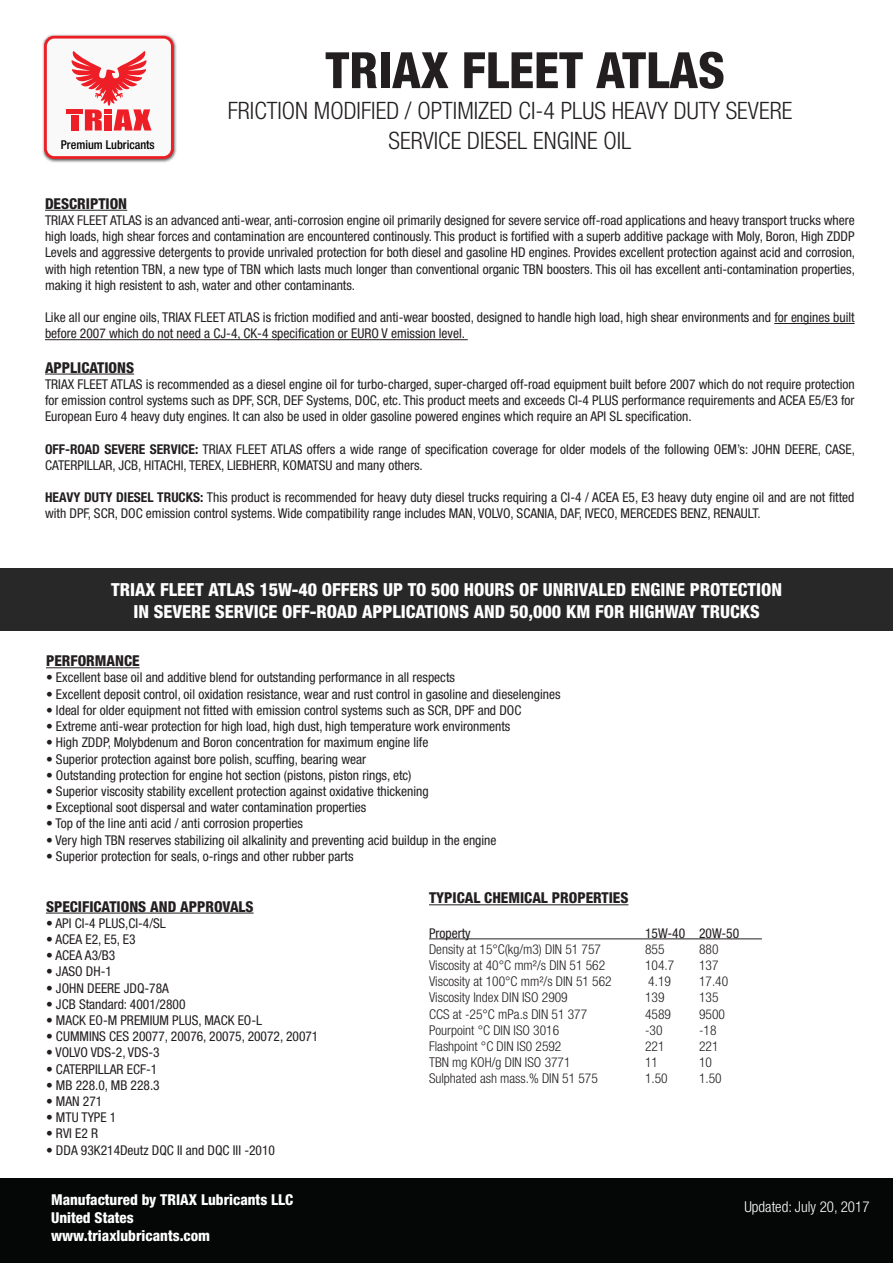
<style>
.page{position:relative;width:893px;height:1263px;background:#fff}
.page>*{position:absolute;margin:0;border:0;box-sizing:border-box;transform-origin:0 0}
.t1{font:800 condensed 50.1px "Helvetica Neue LT Pro";color:#231f20}
.t2{font:300 condensed 24px/30px "Helvetica Neue LT Pro";color:#231f20;text-align:center}
.t3{font:800 condensed 18px/21.6px "Helvetica Neue LT Pro";color:#fff;text-align:center}
.t4{font:800 condensed 15px "Helvetica Neue LT Pro";color:#231f20}
.t5{font:800 condensed 15px/18px "Helvetica Neue LT Pro";color:#fff}
.t6{font:300 condensed 15px "Helvetica Neue LT Pro";color:#fff}
.t7{font:condensed 13.5px/16.2px "Helvetica Neue LT Pro";color:#231f20}
.t8{font:300 condensed 13.5px "Helvetica Neue LT Pro";color:#231f20}
.t9{font:500 condensed 12.15px "Helvetica Neue LT Pro";color:#010101}
.s1{font-weight:700}
</style>
<div class="page">
<div style="left:0;top:568px;width:893px;height:62px;background:#282828"></div>
<img style="left:42px;top:34px;width:135px;height:129px">
<div style="left:45px;top:37px;width:127px;height:120px;background:#f9f9fa;border-radius:9px"></div>
<div style="left:44px;top:36px;width:130px;height:123px;border:3px solid #ed1e24;border-radius:9px"></div>
<svg style="left:72px;top:51px;width:80px;height:80px"></svg>
<div style="left:71px;top:115px;width:8px;height:16px;background:#ed1e25"></div>
<div style="left:67px;top:109px;width:16px;height:5px;background:#ed1e25"></div>
<hr style="left:45px;top:210px;width:82px;height:1px;background:#231f20">
<hr style="left:774px;top:323px;width:81px;height:1px;background:#231f20">
<hr style="left:45px;top:339px;width:423px;height:1px;background:#231f20">
<hr style="left:45px;top:374px;width:89px;height:1px;background:#231f20">
<hr style="left:46px;top:913px;width:208px;height:1px;background:#231f20">
<hr style="left:429px;top:904px;width:199px;height:1px;background:#231f20">
<hr style="left:429px;top:938px;width:333px;height:1px;background:#231f20">
<hr style="left:46px;top:667px;width:94px;height:1px;background:#231f20">
<div style="left:0;top:1178px;width:893px;height:85px;background:#050606"></div>
<p class="t9" style="left:61px;top:137px;width:95px">Premium Lubricants</p>
<h1 class="t1" style="left:325px;top:39px;width:401px">TRIAX FLEET ATLAS</h1>
<h2 class="t2" style="left:228px;top:95px;width:566px">FRICTION MODIFIED / OPTIMIZED CI-4 PLUS HEAVY DUTY SEVERE<br>SERVICE DIESEL ENGINE OIL</h2>
<p class="t4" style="left:45px;top:194px;width:84px">DESCRIPTION</p>
<p class="t7" style="left:45px;top:212px;width:812px;text-align:justify">TRIAX FLEET ATLAS is an advanced anti-wear, anti-corrosion engine oil primarily designed for severe service off-road applications and heavy transport trucks where high loads, high shear forces and contamination are encountered continously. This product is fortified with a superb additive package with Moly, Boron, High ZDDP Levels and aggressive detergents to provide unrivaled protection for both diesel and gasoline HD engines. Provides excellent protection against acid and corrosion, with high retention TBN, a new type of TBN which lasts much longer than conventional organic TBN boosters. This oil has excellent anti-contamination properties, making it high resistent to ash, water and other contaminants.</p>
<p class="t7" style="left:45px;top:309px;width:811px">Like all our engine oils, TRIAX FLEET ATLAS is friction modified and anti-wear boosted, designed to handle high load, high shear environments and for engines built before 2007 which do not need a CJ-4, CK-4 specification or EURO V emission level.</p>
<p class="t4" style="left:45px;top:358px;width:91px">APPLICATIONS</p>
<p class="t7" style="left:45px;top:376px;width:811px;text-align:justify">TRIAX FLEET ATLAS is recommended as a diesel engine oil for turbo-charged, super-charged off-road equipment built before 2007 which do not require protection for emission control systems such as DPF, SCR, DEF Systems, DOC, etc. This product meets and exceeds CI-4 PLUS performance requirements and ACEA E5/E3 for European Euro 4 heavy duty engines. It can also be used in older gasoline powered engines which require an API SL specification.</p>
<p class="t7" style="left:45px;top:441px;width:812px"><span class="s1">OFF-ROAD SEVERE SERVICE:</span> TRIAX FLEET ATLAS offers a wide range of specification coverage for older models of the following OEM’s: JOHN DEERE, CASE,<br>CATERPILLAR, JCB, HITACHI, TEREX, LIEBHERR, KOMATSU and many others.</p>
<p class="t7" style="left:45px;top:489px;width:811px"><span class="s1">HEAVY DUTY DIESEL TRUCKS:</span> This product is recommended for heavy duty diesel trucks requiring a CI-4 / ACEA E5, E3 heavy duty engine oil and are not fitted with DPF, SCR, DOC emission control systems. Wide compatibility range includes MAN, VOLVO, SCANIA, DAF, IVECO, MERCEDES BENZ, RENAULT.</p>
<h3 class="t3" style="left:111px;top:579px;width:672px">TRIAX FLEET ATLAS 15W-40 OFFERS UP TO 500 HOURS OF UNRIVALED ENGINE PROTECTION<br>IN SEVERE SERVICE OFF-ROAD APPLICATIONS AND 50,000 KM FOR HIGHWAY TRUCKS</h3>
<p class="t4" style="left:46px;top:652px;width:95px">PERFORMANCE</p>
<p class="t7" style="left:46px;top:669px;width:410px">• Excellent base oil and additive blend for outstanding performance in all respects</p>
<p class="t7" style="left:46px;top:686px;width:516px">• Excellent deposit control, oil oxidation resistance, wear and rust control in gasoline and dieselengines</p>
<p class="t7" style="left:46px;top:702px;width:477px">• Ideal for older equipment not fitted with emission control systems such as SCR, DPF and DOC</p>
<p class="t7" style="left:46px;top:718px;width:466px">• Extreme anti-wear protection for high load, high dust, high temperature work environments</p>
<p class="t7" style="left:46px;top:734px;width:384px">• High ZDDP, Molybdenum and Boron concentration for maximum engine life</p>
<p class="t7" style="left:46px;top:750px;width:322px">• Superior protection against bore polish, scuffing, bearing wear</p>
<p class="t7" style="left:46px;top:767px;width:367px">• Outstanding protection for engine hot section (pistons, piston rings, etc)</p>
<p class="t7" style="left:46px;top:783px;width:384px">• Superior viscosity stability excellent protection against oxidative thickening</p>
<p class="t7" style="left:46px;top:799px;width:322px">• Exceptional soot dispersal and water contamination properties</p>
<p class="t7" style="left:46px;top:815px;width:259px">• Top of the line anti acid / anti corrosion properties</p>
<p class="t7" style="left:46px;top:831px;width:452px">• Very high TBN reserves stabilizing oil alkalinity and preventing acid buildup in the engine</p>
<p class="t7" style="left:46px;top:848px;width:309px">• Superior protection for seals, o-rings and other rubber parts</p>
<p class="t4" style="left:46px;top:897px;width:209px">SPECIFICATIONS AND APPROVALS</p>
<p class="t7" style="left:46px;top:915px;width:121px">• API CI-4 PLUS,CI-4/SL</p>
<p class="t7" style="left:46px;top:931px;width:91px">• ACEA E2, E5, E3</p>
<p class="t7" style="left:46px;top:947px;width:71px">• ACEA A3/B3</p>
<p class="t7" style="left:46px;top:963px;width:67px">• JASO DH-1</p>
<p class="t7" style="left:46px;top:979px;width:124px">• JOHN DEERE JDQ-78A</p>
<p class="t7" style="left:46px;top:996px;width:141px">• JCB Standard: 4001/2800</p>
<p class="t7" style="left:46px;top:1012px;width:218px">• MACK EO-M PREMIUM PLUS, MACK EO-L</p>
<p class="t7" style="left:46px;top:1028px;width:274px">• CUMMINS CES 20077, 20076, 20075, 20072, 20071</p>
<p class="t7" style="left:46px;top:1044px;width:115px">• VOLVO VDS-2, VDS-3</p>
<p class="t7" style="left:46px;top:1060px;width:113px">• CATERPILLAR ECF-1</p>
<p class="t7" style="left:46px;top:1077px;width:115px">• MB 228.0, MB 228.3</p>
<p class="t7" style="left:46px;top:1093px;width:58px">• MAN 271</p>
<p class="t7" style="left:46px;top:1109px;width:72px">• MTU TYPE 1</p>
<p class="t7" style="left:46px;top:1125px;width:54px">• RVI E2 R</p>
<p class="t7" style="left:46px;top:1141px;width:231px">• DDA 93K214Deutz DQC II and DQC III -2010</p>
<p class="t4" style="left:429px;top:889px;width:201px">TYPICAL CHEMICAL PROPERTIES</p>
<p class="t7" style="left:429px;top:924px;width:43px">Property</p>
<p class="t7" style="left:645px;top:924px;width:96px">15W-40 20W-50</p>
<p class="t8" style="left:429px;top:941px;width:173px">Density at 15°C(kg/m3) DIN 51 757</p>
<p class="t8" style="left:645px;top:941px;width:21px">855</p>
<p class="t8" style="left:699px;top:941px;width:21px">880</p>
<p class="t8" style="left:429px;top:957px;width:178px">Viscosity at 40°C mm²/s DIN 51 562</p>
<p class="t8" style="left:645px;top:957px;width:31px">104.7</p>
<p class="t8" style="left:699px;top:957px;width:21px">137</p>
<p class="t8" style="left:429px;top:973px;width:184px">Viscosity at 100°C mm²/s DIN 51 562</p>
<p class="t8" style="left:648px;top:973px;width:24px">4.19</p>
<p class="t8" style="left:699px;top:973px;width:31px">17.40</p>
<p class="t8" style="left:429px;top:990px;width:140px">Viscosity Index DIN ISO 2909</p>
<p class="t8" style="left:645px;top:990px;width:21px">139</p>
<p class="t8" style="left:699px;top:990px;width:21px">135</p>
<p class="t8" style="left:429px;top:1006px;width:160px">CCS at -25°C mPa.s DIN 51 377</p>
<p class="t8" style="left:645px;top:1006px;width:27px">4589</p>
<p class="t8" style="left:699px;top:1006px;width:27px">9500</p>
<p class="t8" style="left:429px;top:1022px;width:132px">Pourpoint °C DIN ISO 3016</p>
<p class="t8" style="left:645px;top:1022px;width:19px">-30</p>
<p class="t8" style="left:699px;top:1022px;width:19px">-18</p>
<p class="t8" style="left:429px;top:1038px;width:134px">Flashpoint °C DIN IS0 2592</p>
<p class="t8" style="left:645px;top:1038px;width:21px">221</p>
<p class="t8" style="left:699px;top:1038px;width:21px">221</p>
<p class="t8" style="left:429px;top:1054px;width:143px">TBN mg KOH/g DIN ISO 3771</p>
<p class="t8" style="left:645px;top:1054px;width:14px">11</p>
<p class="t8" style="left:699px;top:1054px;width:14px">10</p>
<p class="t8" style="left:429px;top:1071px;width:170px">Sulphated ash mass.% DIN 51 575</p>
<p class="t8" style="left:645px;top:1071px;width:24px">1.50</p>
<p class="t8" style="left:699px;top:1071px;width:24px">1.50</p>
<p class="t5" style="left:51px;top:1190px;width:244px">Manufactured by TRIAX Lubricants LLC<br>United States www.triaxlubricants.com</p>
<p class="t6" style="left:744px;top:1198px;width:127px">Updated: July 20, 2017</p>
</div>
